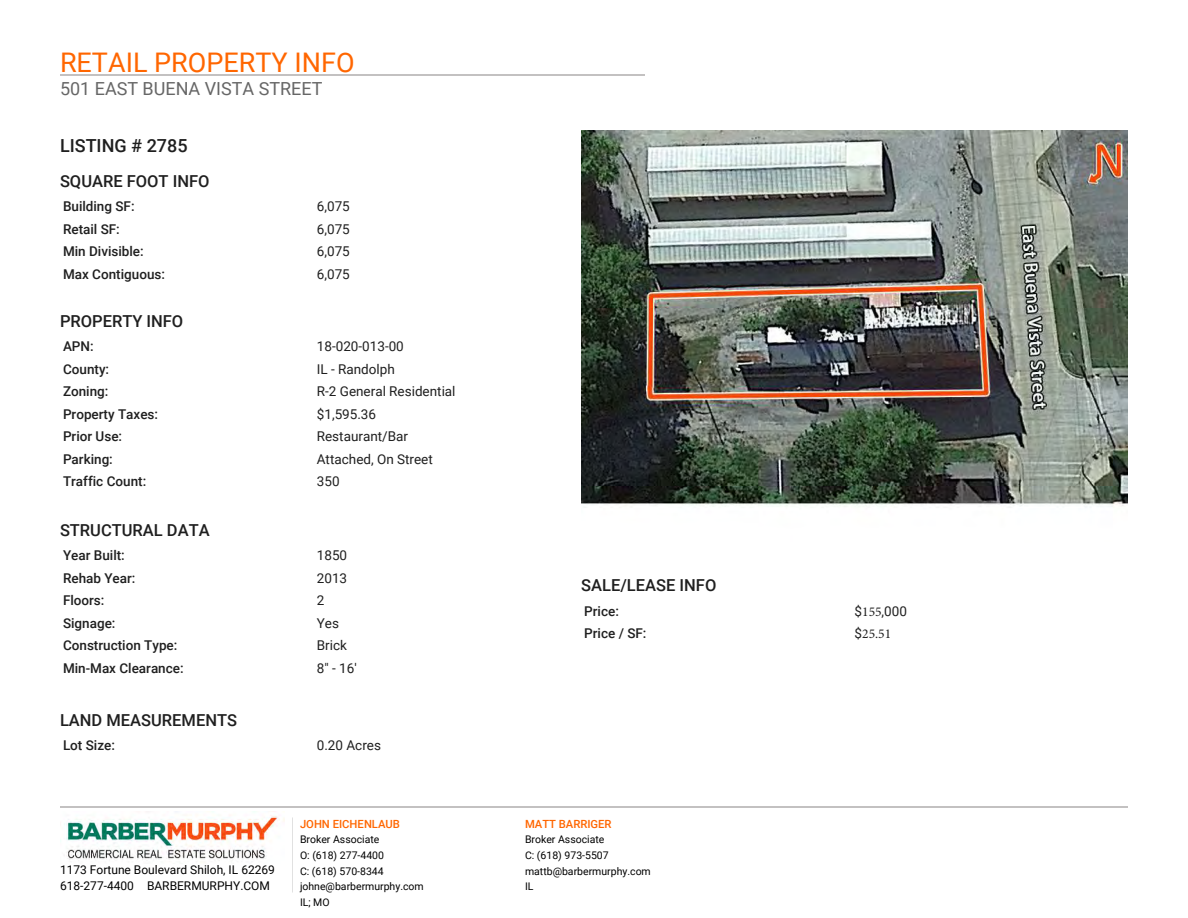
<style>
.page{position:relative;width:1188px;height:918px;background:#fff}
.page>*{position:absolute;margin:0;border:0;box-sizing:border-box;transform-origin:0 0}
.t1{font:27px "Roboto";color:#f60}
.t2{font:18px "Roboto";color:#666}
.t3{font:500 18px "Roboto";color:#1f1f1f}
.t4{font:500 16.5px "Roboto";color:#1f1f1f}
.t5{font:500 13.5px "Roboto";color:#1f1f1f}
.t6{font:13.5px "Roboto";color:#1f1f1f}
.t7{font:13.5px "Minion Pro";color:#1f1f1f}
.t8{font:12px/16.5px "Roboto";color:#000}
.t9{font:500 11.25px "Roboto";color:#f60}
.t10{font:10.5px/15.8px "Roboto";color:#000}
.s1{font-family:"Minion Pro"}
.s2{font-family:"Roboto"}
</style>
<div class="page">
<hr style="left:60px;top:75px;width:585px;height:1px;background:#898585">
<hr style="left:60px;top:807px;width:1068px;height:1px;background:#898585">
<img style="left:60px;top:816px;width:225px;height:45px">
<hr style="left:292px;top:818px;width:1px;height:74px;background:#e1e1e1">
<img style="left:581px;top:131px;width:547px;height:376px">
<h1 class="t1" style="left:60px;top:43px;width:296px">RETAIL PROPERTY INFO</h1>
<h2 class="t2" style="left:60px;top:76px;width:264px">501 EAST BUENA VISTA STREET</h2>
<h2 class="t3" style="left:60px;top:133px;width:129px">LISTING # 2785</h2>
<p class="t4" style="left:60px;top:169px;width:151px">SQUARE FOOT INFO</p>
<p class="t5" style="left:63px;top:197px;width:73px">Building SF:</p>
<p class="t6" style="left:317px;top:197px;width:34px">6,075</p>
<p class="t5" style="left:63px;top:220px;width:58px">Retail SF:</p>
<p class="t6" style="left:317px;top:220px;width:34px">6,075</p>
<p class="t5" style="left:63px;top:242px;width:82px">Min Divisible:</p>
<p class="t6" style="left:317px;top:242px;width:34px">6,075</p>
<p class="t5" style="left:63px;top:265px;width:104px">Max Contiguous:</p>
<p class="t6" style="left:317px;top:265px;width:34px">6,075</p>
<p class="t4" style="left:60px;top:309px;width:125px">PROPERTY INFO</p>
<p class="t5" style="left:63px;top:337px;width:32px">APN:</p>
<p class="t6" style="left:317px;top:337px;width:89px">18-020-013-00</p>
<p class="t5" style="left:63px;top:359px;width:48px">County:</p>
<p class="t6" style="left:317px;top:359px;width:80px">IL - Randolph</p>
<p class="t5" style="left:63px;top:382px;width:47px">Zoning:</p>
<p class="t6" style="left:317px;top:382px;width:140px">R-2 General Residential</p>
<p class="t5" style="left:63px;top:404px;width:97px">Property Taxes:</p>
<p class="t6" style="left:317px;top:404px;width:61px">$1,595.36</p>
<p class="t5" style="left:63px;top:427px;width:61px">Prior Use:</p>
<p class="t6" style="left:317px;top:427px;width:93px">Restaurant/Bar</p>
<p class="t5" style="left:63px;top:449px;width:51px">Parking:</p>
<p class="t6" style="left:317px;top:449px;width:118px">Attached, On Street</p>
<p class="t5" style="left:63px;top:472px;width:85px">Traffic Count:</p>
<p class="t6" style="left:317px;top:472px;width:24px">350</p>
<p class="t4" style="left:60px;top:518px;width:151px">STRUCTURAL DATA</p>
<p class="t5" style="left:63px;top:546px;width:63px">Year Built:</p>
<p class="t6" style="left:317px;top:546px;width:32px">1850</p>
<p class="t5" style="left:63px;top:569px;width:74px">Rehab Year:</p>
<p class="t6" style="left:317px;top:569px;width:32px">2013</p>
<p class="t5" style="left:63px;top:591px;width:43px">Floors:</p>
<p class="t6" style="left:317px;top:591px;width:9px">2</p>
<p class="t5" style="left:63px;top:614px;width:54px">Signage:</p>
<p class="t6" style="left:317px;top:614px;width:24px">Yes</p>
<p class="t5" style="left:63px;top:636px;width:116px">Construction Type:</p>
<p class="t6" style="left:317px;top:636px;width:32px">Brick</p>
<p class="t5" style="left:63px;top:659px;width:122px">Min-Max Clearance:</p>
<p class="t6" style="left:317px;top:659px;width:41px">8" - 16'</p>
<p class="t4" style="left:60px;top:708px;width:179px">LAND MEASUREMENTS</p>
<p class="t5" style="left:63px;top:736px;width:54px">Lot Size:</p>
<p class="t6" style="left:317px;top:736px;width:66px">0.20 Acres</p>
<p class="t8" style="left:60px;top:861px;width:217px">1173 Fortune Boulevard Shiloh, IL 62269<br>618-277-4400 BARBERMURPHY.COM</p>
<p class="t9" style="left:300px;top:816px;width:102px">JOHN EICHENLAUB</p>
<p class="t10" style="left:300px;top:831px;width:125px">Broker Associate<br>O: (618) 277-4400<br>C: (618) 570-8344 johne@barbermurphy.com<br>IL; MO</p>
<p class="t4" style="left:581px;top:574px;width:137px">SALE/LEASE INFO</p>
<p class="t5" style="left:584px;top:602px;width:36px">Price:</p>
<p class="t6" style="left:855px;top:602px;width:54px">$<span class="s1">155</span>,000</p>
<p class="t5" style="left:584px;top:624px;width:64px">Price / SF:</p>
<p class="t7" style="left:855px;top:625px;width:38px"><span class="s2">$</span>25.51</p>
<p class="t9" style="left:525px;top:816px;width:88px">MATT BARRIGER</p>
<p class="t10" style="left:525px;top:831px;width:127px">Broker Associate<br>C: (618) 973-5507 mattb@barbermurphy.com<br>IL</p>
</div>
